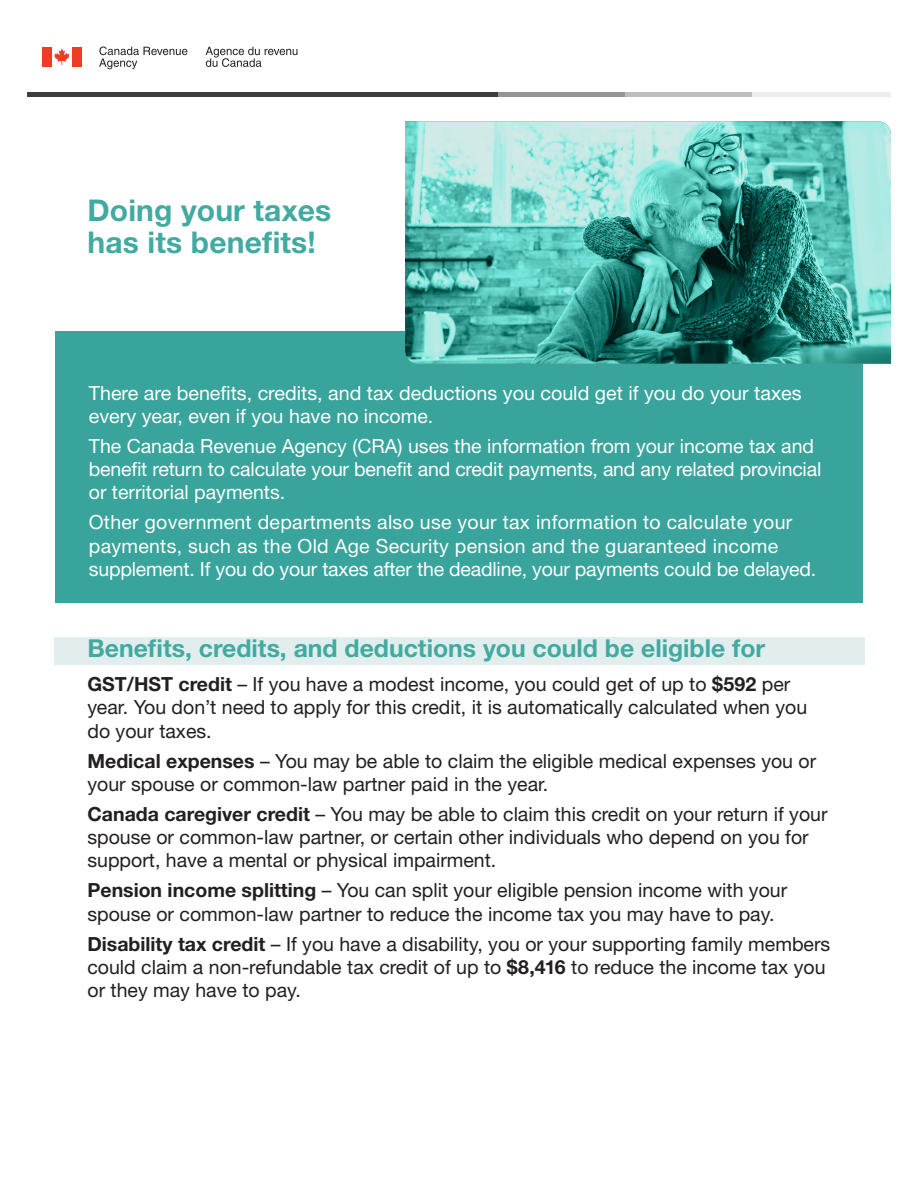
<style>
.page{position:relative;width:918px;height:1188px;background:#fff}
.page>*{position:absolute;margin:0;border:0;box-sizing:border-box;transform-origin:0 0}
.t1{font:700 30px/31.5px "Helvetica Neue LT Std";letter-spacing:.005em;color:#41aaa1}
.t2{font:700 24.75px "Helvetica Neue LT Std";color:#41aaa1}
.T1{font:19.5px/23.2px "Helvetica Neue LT Std";color:#231f20}
.T1-chapeau{font:19.5px/23.2px "Helvetica Neue LT Std";color:#fff}
.s1{font-weight:700}
</style>
<div class="page">
<div style="left:55px;top:332px;width:808px;height:271px;background:#38a49c"></div>
<hr style="left:553px;top:92px;width:326px;height:4px;background:#ededee">
<hr style="left:426px;top:92px;width:326px;height:4px;background:#bcbdc0">
<hr style="left:292px;top:92px;width:333px;height:4px;background:#939598">
<hr style="left:39px;top:92px;width:459px;height:4px;background:#3e3e3f">
<hr style="left:879px;top:92px;width:12px;height:4px;background:#ededee">
<hr style="left:27px;top:92px;width:12px;height:4px;background:#3e3e3f">
<div style="left:42px;top:47px;width:9px;height:20px;background:#ef3c22"></div>
<svg style="left:54px;top:49px;width:16px;height:16px"></svg>
<div style="left:73px;top:47px;width:9px;height:20px;background:#ef3c22"></div>
<svg style="left:206px;top:47px;width:91px;height:20px"></svg>
<svg style="left:99px;top:46px;width:88px;height:23px"></svg>
<svg style="left:405px;top:121px;width:486px;height:243px;background:#5cb0a8"></svg>
<div style="left:54px;top:637px;width:810px;height:28px;background:#e1eeed"></div>
<h2 class="t1" style="left:87px;top:194px;width:245px">Doing your taxes has its benefits!</h2>
<p class="T1-chapeau" style="left:89px;top:381px;width:714px">There are benefits, credits, and tax deductions you could get if you do your taxes every year, even if you have no income.</p>
<p class="T1-chapeau" style="left:89px;top:434px;width:734px">The Canada Revenue Agency (CRA) uses the information from your income tax and benefit return to calculate your benefit and credit payments, and any related provincial or territorial payments.</p>
<p class="T1-chapeau" style="left:89px;top:511px;width:729px">Other government departments also use your tax information to calculate your payments, such as the Old Age Security pension and the guaranteed income supplement. If you do your taxes after the deadline, your payments could be delayed.</p>
<h3 class="t2" style="left:87px;top:633px;width:679px">Benefits, credits, and deductions you could be eligible for</h3>
<p class="T1" style="left:87px;top:672px;width:721px"><span class="s1">GST/HST credit</span> – If you have a modest income, you could get of up to <span class="s1">$592</span> per year. You don’t need to apply for this credit, it is automatically calculated when you do your taxes.</p>
<p class="T1" style="left:87px;top:749px;width:730px"><span class="s1">Medical expenses</span> – You may be able to claim the eligible medical expenses you or your spouse or common-law partner paid in the year.</p>
<p class="T1" style="left:87px;top:802px;width:742px"><span class="s1">Canada caregiver credit</span> – You may be able to claim this credit on your return if your spouse or common-law partner, or certain other individuals who depend on you for support, have a mental or physical impairment.</p>
<p class="T1" style="left:87px;top:878px;width:701px"><span class="s1">Pension income splitting</span> – You can split your eligible pension income with your spouse or common-law partner to reduce the income tax you may have to pay.</p>
<p class="T1" style="left:87px;top:932px;width:744px"><span class="s1">Disability tax credit</span> – If you have a disability, you or your supporting family members could claim a non-refundable tax credit of up to <span class="s1">$8,416</span> to reduce the income tax you or they may have to pay.</p>
</div>
